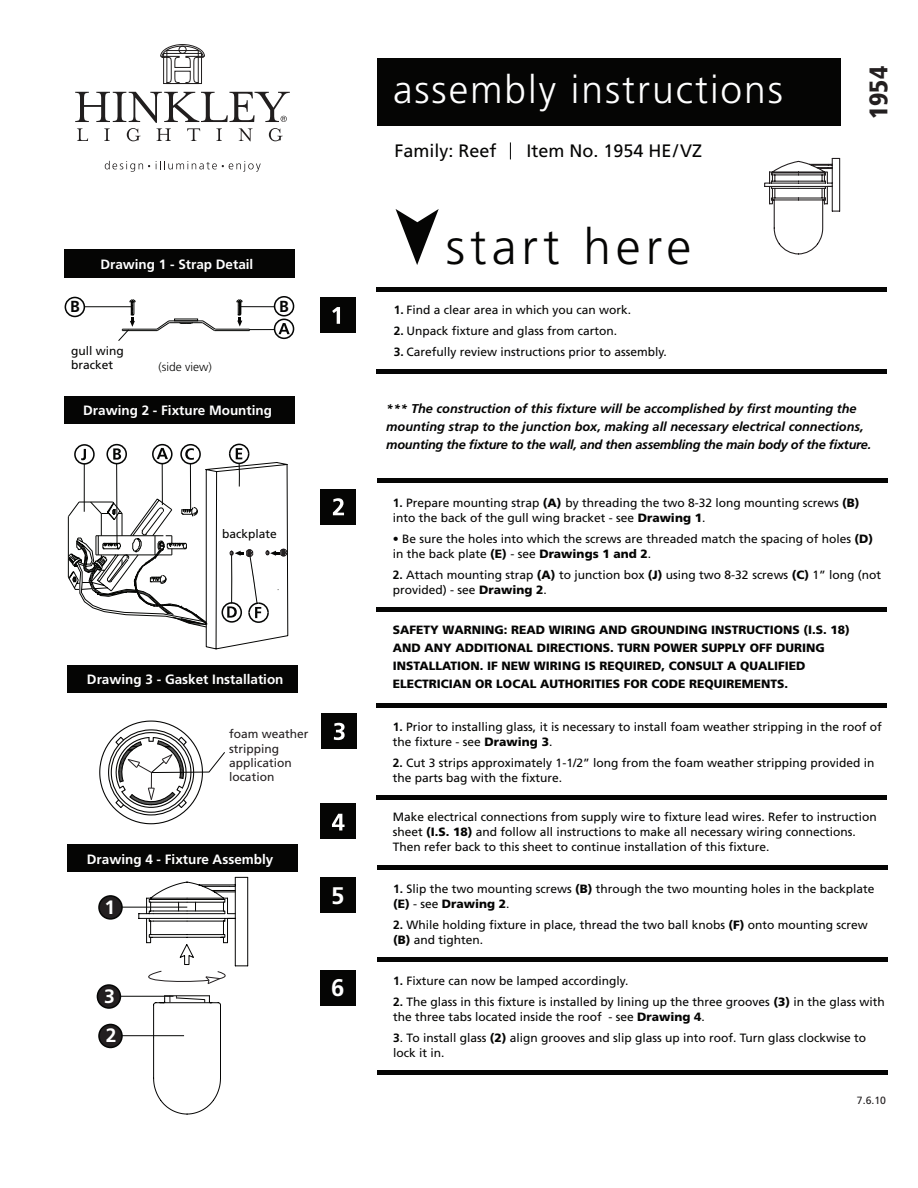
<style>
.page{position:relative;width:918px;height:1188px;background:#fff}
.page>*{position:absolute;margin:0;border:0;box-sizing:border-box;transform-origin:0 0}
.t1{font:300 49.65px "Frutiger LT Std";letter-spacing:.1em;color:#050504}
.t2{font:300 39px "Frutiger LT Std";letter-spacing:.05em;color:#fff}
.t3{font:900 condensed 25.5px "Frutiger LT Std";color:#231f20}
.t4{font:700 24px "Frutiger LT Std";color:#fff}
.t5{font:700 19.35px "Frutiger LT Std";color:#fff}
.t6{font:18px "Frutiger LT Std";color:#050504}
.t7{font:700 16.05px "Frutiger LT Std";color:#050605}
.t8{font:700 13.5px "Frutiger LT Std";color:#fff}
.t9{font:italic 700 12.75px/18px "Frutiger LT Std";color:#050504}
.t10{font:12px/15px "Frutiger LT Std";color:#050504}
.t11{font:900 12px/18px "Frutiger LT Std";color:#050504}
.t12{font:12px/14.4px "Frutiger LT Std";color:#231f20}
.t13{font:300 12px "Frutiger LT Std";color:#050504}
.t14{font:10.5px "Frutiger LT Std";color:#231f20}
.s1{font-weight:700}
.s2{font-weight:900}
.s3{font-weight:300}
</style>
<div class="page">
<div style="left:377px;top:58px;width:463px;height:68px;background:#050504"></div>
<svg style="left:105px;top:161px;width:45px;height:11px"></svg>
<svg style="left:156px;top:161px;width:105px;height:11px"></svg>
<svg style="left:160px;top:44px;width:45px;height:40px"></svg>
<svg style="left:75px;top:92px;width:215px;height:49px"></svg>
<svg style="left:510px;top:142px;width:1px;height:17px"></svg>
<div style="left:64px;top:250px;width:231px;height:28px;background:#050504"></div>
<div style="left:64px;top:396px;width:231px;height:28px;background:#050504"></div>
<hr style="left:215px;top:329px;width:34px;height:1px;background:#050604">
<hr style="left:215px;top:330px;width:34px;height:1px;background:#050604">
<hr style="left:122px;top:330px;width:35px;height:1px;background:#050604">
<hr style="left:122px;top:329px;width:35px;height:1px;background:#050604">
<svg style="left:156px;top:320px;width:60px;height:11px"></svg>
<hr style="left:83px;top:306px;width:49px;height:1px;background:#050605">
<div style="left:274px;top:296px;width:20px;height:21px;background:#fff;border:2px solid #050605;border-radius:50%"></div>
<svg style="left:274px;top:319px;width:20px;height:20px"></svg>
<svg style="left:249px;top:323px;width:41px;height:11px"></svg>
<div style="left:65px;top:297px;width:20px;height:20px;background:#fff;border:2px solid #050605;border-radius:50%"></div>
<hr style="left:239px;top:306px;width:36px;height:1px;background:#050605">
<svg style="left:117px;top:299px;width:19px;height:42px"></svg>
<svg style="left:236px;top:299px;width:7px;height:28px"></svg>
<svg style="left:68px;top:443px;width:221px;height:207px"></svg>
<svg style="left:764px;top:157px;width:77px;height:98px"></svg>
<div style="left:68px;top:845px;width:230px;height:27px;background:#050504"></div>
<div style="left:68px;top:665px;width:230px;height:28px;background:#050504"></div>
<svg style="left:99px;top:720px;width:126px;height:105px"></svg>
<hr style="left:120px;top:1035px;width:64px;height:1px;background:#050605">
<div style="left:98px;top:1024px;width:25px;height:24px;background:#231f20;border:2px solid #050605;border-radius:50%"></div>
<hr style="left:120px;top:907px;width:67px;height:1px;background:#050605">
<div style="left:98px;top:895px;width:25px;height:25px;background:#231f20;border:2px solid #050605;border-radius:50%"></div>
<svg style="left:124px;top:877px;width:124px;height:238px"></svg>
<hr style="left:109px;top:996px;width:64px;height:1px;background:#050605">
<div style="left:97px;top:984px;width:24px;height:25px;background:#231f20;border:2px solid #050605;border-radius:50%"></div>
<svg style="left:396px;top:209px;width:43px;height:56px"></svg>
<div style="left:321px;top:298px;width:35px;height:35px;background:#050504"></div>
<svg style="left:332px;top:307px;width:8px;height:17px"></svg>
<div style="left:321px;top:714px;width:36px;height:35px;background:#050504"></div>
<div style="left:377px;top:287px;width:510px;height:5px;background:#050504"></div>
<div style="left:377px;top:369px;width:510px;height:5px;background:#050504"></div>
<div style="left:377px;top:478px;width:510px;height:5px;background:#050504"></div>
<div style="left:376px;top:607px;width:511px;height:5px;background:#050504"></div>
<div style="left:377px;top:865px;width:510px;height:5px;background:#050504"></div>
<div style="left:376px;top:703px;width:511px;height:5px;background:#050504"></div>
<div style="left:376px;top:795px;width:511px;height:5px;background:#050504"></div>
<div style="left:377px;top:957px;width:510px;height:5px;background:#050504"></div>
<div style="left:377px;top:1070px;width:510px;height:5px;background:#050504"></div>
<svg style="left:334px;top:723px;width:11px;height:17px"></svg>
<div style="left:321px;top:490px;width:35px;height:35px;background:#050504"></div>
<div style="left:321px;top:803px;width:35px;height:35px;background:#050504"></div>
<div style="left:321px;top:878px;width:35px;height:35px;background:#050504"></div>
<svg style="left:332px;top:814px;width:13px;height:17px"></svg>
<svg style="left:333px;top:498px;width:11px;height:17px"></svg>
<div style="left:321px;top:970px;width:35px;height:35px;background:#050504"></div>
<h3 class="t7" style="left:70px;top:297px;width:11px">B</h3>
<p class="t8" style="left:100px;top:257px;width:155px">Drawing 1 - Strap Detail</p>
<h3 class="t7" style="left:279px;top:297px;width:11px">B</h3>
<p class="t10" style="left:71px;top:344px;width:54px;line-height:13.5px">gull wing bracket</p>
<p class="t13" style="left:158px;top:360px;width:55px">(side view)</p>
<p class="t8" style="left:83px;top:402px;width:190px">Drawing 2 - Fixture Mounting</p>
<p class="t10" style="left:222px;top:526px;width:56px">backplate</p>
<p class="t8" style="left:87px;top:671px;width:198px">Drawing 3 - Gasket Installation</p>
<p class="t12" style="left:229px;top:727px;width:81px">foam weather stripping application location</p>
<p class="t8" style="left:87px;top:851px;width:188px">Drawing 4 - Fixture Assembly</p>
<h3 class="t5" style="left:105px;top:896px;width:12px">1</h3>
<h3 class="t5" style="left:104px;top:985px;width:12px">3</h3>
<h3 class="t5" style="left:106px;top:1024px;width:12px">2</h3>
<h3 class="t4" style="left:331px;top:882px;width:15px">5</h3>
<h3 class="t4" style="left:331px;top:974px;width:15px">6</h3>
<h2 class="t2" style="left:393px;top:68px;width:392px">assembly instructions</h2>
<h3 class="t6" style="left:394px;top:140px;width:104px">Family: Reef</h3>
<h3 class="t6" style="left:526px;top:140px;width:177px">Item No. 1954 HE/VZ</h3>
<h1 class="t1" style="left:446px;top:219px;width:247px">start here</h1>
<p class="t10" style="left:394px;top:303px;width:239px"><span class="s1">1.</span> Find a clear area in which you can work.</p>
<p class="t10" style="left:394px;top:324px;width:225px"><span class="s1">2.</span> Unpack fixture and glass from carton.</p>
<p class="t10" style="left:394px;top:345px;width:275px"><span class="s1">3.</span> Carefully review instructions prior to assembly.</p>
<h3 class="t3" style="left:863px;top:119px;width:55px;rotate:-90deg">1954</h3>
<p class="t9" style="left:386px;top:399px;width:487px">*** The construction of this fixture will be accomplished by first mounting the mounting strap to the junction box, making all necessary electrical connections, mounting the fixture to the wall, and then assembling the main body of the fixture.</p>
<p class="t10" style="left:393px;top:495px;width:468px"><span class="s1">1.</span> Prepare mounting strap <span class="s2">(A)</span> by threading the two 8-32 long mounting screws <span class="s2">(B) </span>into the back of the gull wing bracket - see <span class="s2">Drawing 1</span>.</p>
<p class="t10" style="left:393px;top:531px;width:482px"><span class="s3">•</span> Be sure the holes into which the screws are threaded match the spacing of holes <span class="s2">(D) </span>in the back plate <span class="s2">(E)</span> - see <span class="s2">Drawings 1 and 2</span>.</p>
<p class="t10" style="left:393px;top:567px;width:490px"><span class="s1">2.</span> Attach mounting strap <span class="s2">(A)</span> to junction box <span class="s2">(J)</span> using two 8-32 screws <span class="s2">(C)</span> 1” long (not provided) - see <span class="s2">Drawing 2</span>.</p>
<p class="t11" style="left:393px;top:621px;width:459px">SAFETY WARNING: READ WIRING AND GROUNDING INSTRUCTIONS (I.S. 18)<br>AND ANY ADDITIONAL DIRECTIONS. TURN POWER SUPPLY OFF DURING INSTALLATION. IF NEW WIRING IS REQUIRED, CONSULT A QUALIFIED ELECTRICIAN OR LOCAL AUTHORITIES FOR CODE REQUIREMENTS.</p>
<p class="t10" style="left:393px;top:719px;width:490px"><span class="s1">1.</span> Prior to installing glass, it is necessary to install foam weather stripping in the roof of the fixture - see <span class="s2">Drawing 3</span>.</p>
<p class="t10" style="left:393px;top:755px;width:483px"><span class="s1">2.</span> Cut 3 strips approximately 1-1/2” long from the foam weather stripping provided in the parts bag with the fixture.</p>
<p class="t10" style="left:393px;top:810px;width:486px">Make electrical connections from supply wire to fixture lead wires. Refer to instruction sheet <span class="s2">(I.S. 18)</span> and follow all instructions to make all necessary wiring connections.<br>Then refer back to this sheet to continue installation of this fixture.</p>
<p class="t10" style="left:393px;top:881px;width:483px"><span class="s1">1.</span> Slip the two mounting screws <span class="s2">(B)</span> through the two mounting holes in the backplate <span class="s2">(E)</span> - see <span class="s2">Drawing 2</span>.</p>
<p class="t10" style="left:393px;top:917px;width:476px"><span class="s1">2.</span> While holding fixture in place, thread the two ball knobs <span class="s2">(F)</span> onto mounting screw <span class="s2">(B)</span> and tighten.</p>
<p class="t10" style="left:393px;top:974px;width:237px"><span class="s1">1.</span> Fixture can now be lamped accordingly.</p>
<p class="t10" style="left:393px;top:995px;width:493px"><span class="s1">2.</span> The glass in this fixture is installed by lining up the three grooves <span class="s2">(3)</span> in the glass with the three tabs located inside the roof - see <span class="s2">Drawing 4</span>.</p>
<p class="t10" style="left:393px;top:1031px;width:475px"><span class="s1">3</span>. To install glass <span class="s2">(2)</span> align grooves and slip glass up into roof. Turn glass clockwise to lock it in.</p>
<p class="t14" style="left:857px;top:1095px;width:31px">7.6.10</p>
</div>
